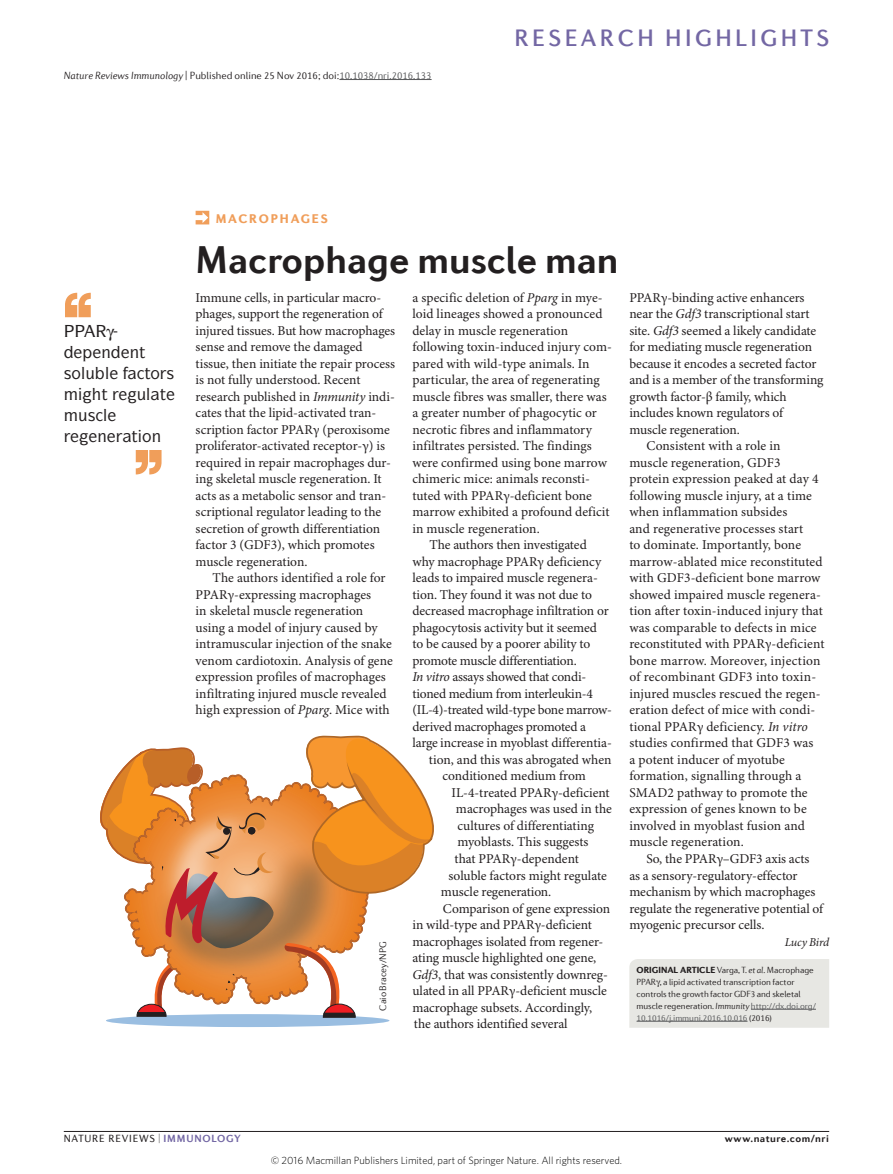
<style>
.page{position:relative;width:893px;height:1174px;background:#fff}
.page>*{position:absolute;margin:0;border:0;box-sizing:border-box;transform-origin:0 0}
.Title{font:700 39px "Diverda Sans Com";color:#231f20}
.t1{font:500 24px "Diverda Sans Com";letter-spacing:.14em;color:#7367a4}
.Pull_quote{font:500 16.5px "ITC Symbol Std";color:#231f20}
.Body_text{font:13.5px/16.5px "Minion Pro";color:#231f20}
.Body_first{font:13.5px/16.5px "Minion Pro";letter-spacing:-.005em;color:#231f20}
.Body_text-2{font:13.5px "Minion Pro";letter-spacing:-.02em;color:#231f20}
.Strapline{font:900 12.75px "Diverda Sans Com";letter-spacing:.14em;color:#f09e5a}
.Author{font:italic 12px "Minion Pro";letter-spacing:-.02em;color:#231f20}
.AOP_line{font:300 10.5px "Diverda Sans Com";color:#231f20}
.t2{font:300 10.5px "Whitney";color:#000}
.t3{font:10.5px "Diverda Sans Com";letter-spacing:.075em;color:#231f20}
.t4{font:700 10.5px "Diverda Sans Com";letter-spacing:.045em;color:#231f20}
.Credit_line{font:300 9.75px "Diverda Sans Com";letter-spacing:-.005em;color:#231f20}
.Info_box_text{font:300 9px/12px "Diverda Sans Com";letter-spacing:-.005em;color:#231f20}
.s1{font-style:italic}
.s2{color:#57585a}
.s3{font-weight:900}
.s4{font-weight:700;color:#7367a4}
</style>
<div class="page">
<hr style="left:64px;top:1131px;width:765px;height:1px;background:#231f20">
<div style="left:106px;top:1014px;width:283px;height:13px;background:#9abee1;border-radius:50%"></div>
<svg style="left:278px;top:782px;width:91px;height:218px;background:#dd975b"></svg>
<svg style="left:285px;top:943px;width:71px;height:75px"></svg>
<svg style="left:100px;top:747px;width:178px;height:270px"></svg>
<svg style="left:300px;top:735px;width:134px;height:159px"></svg>
<svg style="left:136px;top:450px;width:26px;height:24px"></svg>
<svg style="left:65px;top:293px;width:26px;height:24px"></svg>
<svg style="left:196px;top:211px;width:13px;height:13px"></svg>
<hr style="left:339px;top:79px;width:93px;height:1px;background:#57585a">
<div style="left:629px;top:959px;width:200px;height:68px;background:#e7e7e3"></div>
<p class="AOP_line" style="left:64px;top:69px;width:369px"><span class="s1">Nature Reviews Immunology</span> | Published online 25 Nov 2016; doi:<span class="s2">10.1038/nri.2016.133</span></p>
<h2 class="t1" style="left:514px;top:24px;width:316px">RESEARCH HIGHLIGHTS</h2>
<p class="Pull_quote" style="left:101px;top:342px;width:46px">■ ■▼</p>
<p class="Pull_quote" style="left:64px;top:363px;width:47px">▲□●◆ ●</p>
<p class="Pull_quote" style="left:145px;top:363px;width:31px">▼□ ▲</p>
<p class="Pull_quote" style="left:101px;top:384px;width:66px">▼ ◆● ▼</p>
<p class="Pull_quote" style="left:78px;top:405px;width:31px">◆▲ ●</p>
<p class="Pull_quote" style="left:97px;top:426px;width:65px">■ ▼□■</p>
<p class="Strapline" style="left:216px;top:211px;width:113px">MACROPHAGES</p>
<p class="Title" style="left:196px;top:237px;width:424px">Macrophage muscle man</p>
<p class="Body_first" style="left:196px;top:290px;width:201px">Immune cells, in particular macro&shy;phages, support the regeneration of injured tissues. But how macrophages sense and remove the damaged tissue, then initiate the repair process is not fully understood. Recent research published in <span class="s1">Immunity</span> indi&shy;cates that the lipid-activated tran&shy;scription factor PPARγ (peroxisome proliferator-activated receptor-γ) is required in repair macrophages dur&shy;ing skeletal muscle regeneration. It acts as a metabolic sensor and tran&shy;scriptional regulator leading to the secretion of growth differentiation factor 3 (GDF3), which promotes muscle regeneration.</p>
<p class="Body_text" style="left:196px;top:570px;width:199px;text-indent:17px">The authors identified a role for PPARγ-expressing macrophages<br>in skeletal muscle regeneration using a model of injury caused by intramuscular injection of the snake venom cardiotoxin. Analysis of gene expression profiles of macrophages infiltrating injured muscle revealed high expression of <span class="s1">Pparg</span>. Mice with</p>
<p class="Credit_line" style="left:377px;top:1011px;width:71px;rotate:-90deg">Caio Bracey/NPG</p>
<p class="Body_text" style="left:412px;top:290px;width:201px">a specific deletion of <span class="s1">Pparg</span> in mye&shy;loid lineages showed a pronounced delay in muscle regeneration following toxin-induced injury com&shy;pared with wild-type animals. In particular, the area of regenerating muscle fibres was smaller, there was a greater number of phagocytic or necrotic fibres and inflammatory infiltrates persisted. The findings were confirmed using bone marrow chimeric mice: animals reconsti&shy;tuted with PPARγ-deficient bone marrow exhibited a profound deficit in muscle regeneration.</p>
<p class="Body_text" style="left:429px;top:537px;width:159px">The authors then investigated</p>
<p class="Body_text" style="left:412px;top:554px;width:190px">why macrophage PPARγ deficiency</p>
<p class="Body_text" style="left:412px;top:570px;width:187px">leads to impaired muscle regenera-</p>
<p class="Body_text" style="left:412px;top:587px;width:181px">tion. They found it was not due to</p>
<p class="Body_text" style="left:412px;top:603px;width:198px">decreased macrophage infiltration or</p>
<p class="Body_text" style="left:412px;top:620px;width:186px">phagocytosis activity but it seemed</p>
<p class="Body_text" style="left:412px;top:636px;width:179px">to be caused by a poorer ability to</p>
<p class="Body_text-2" style="left:412px;top:652px;width:166px">promote muscle differentiation.</p>
<p class="Body_text-2" style="left:412px;top:669px;width:175px"><span class="s1">In vitro</span> assays showed that condi-</p>
<p class="Body_text" style="left:412px;top:686px;width:182px">tioned medium from interleukin-4</p>
<p class="Body_text-2" style="left:412px;top:702px;width:199px">(IL-4)-treated wild-type bone marrow-</p>
<p class="Body_text-2" style="left:412px;top:718px;width:175px">derived macrophages promoted a</p>
<p class="Body_text" style="left:412px;top:735px;width:201px">large increase in myoblast differentia-</p>
<p class="Body_text" style="left:429px;top:752px;width:184px">tion, and this was abrogated when</p>
<p class="Body_text" style="left:442px;top:768px;width:145px">conditioned medium from</p>
<p class="Body_text" style="left:451px;top:785px;width:160px">IL-4-treated PPARγ-deficient</p>
<p class="Body_text" style="left:456px;top:801px;width:157px">macrophages was used in the</p>
<p class="Body_text" style="left:457px;top:818px;width:138px">cultures of differentiating</p>
<p class="Body_text" style="left:457px;top:834px;width:132px">myoblasts. This suggests</p>
<p class="Body_text" style="left:454px;top:851px;width:126px">that PPARγ-dependent</p>
<p class="Body_text" style="left:448px;top:867px;width:160px">soluble factors might regulate</p>
<p class="Body_text" style="left:441px;top:884px;width:112px">muscle regeneration.</p>
<p class="Body_text" style="left:412px;top:900px;width:199px;text-indent:31px">Comparison of gene expression in wild-type and PPARγ-deficient macrophages isolated from regener&shy;ating muscle highlighted one gene, <span class="s1">Gdf3</span>, that was consistently downreg&shy;ulated in all PPARγ-deficient muscle macrophage subsets. Accordingly, the authors identified several</p>
<p class="Body_text" style="left:629px;top:290px;width:196px">PPARγ-binding active enhancers near the <span class="s1">Gdf3</span> transcriptional start site. <span class="s1">Gdf3</span> seemed a likely candidate for mediating muscle regeneration because it encodes a secreted factor and is a member of the transforming growth factor-β family, which includes known regulators of muscle regeneration.</p>
<p class="Body_text" style="left:629px;top:438px;width:197px;text-indent:17px">Consistent with a role in<br>muscle regeneration, GDF3<br>protein expression peaked at day 4 following muscle injury, at a time when inflammation subsides<br>and regenerative processes start<br>to dominate. Importantly, bone marrow-ablated mice reconstituted with GDF3-deficient bone marrow showed impaired muscle regenera&shy;tion after toxin-induced injury that was comparable to defects in mice reconstituted with PPARγ-deficient bone marrow. Moreover, injection of recombinant GDF3 into toxin&shy;injured muscles rescued the regen&shy;eration defect of mice with condi&shy;tional PPARγ deficiency. <span class="s1">In vitro </span>studies confirmed that GDF3 was<br>a potent inducer of myotube formation, signalling through a<br>SMAD2 pathway to promote the expression of genes known to be involved in myoblast fusion and muscle regeneration.</p>
<p class="Body_text" style="left:629px;top:851px;width:195px;text-indent:17px">So, the PPARγ–GDF3 axis acts as a sensory-regulatory-effector mechanism by which macrophages regulate the regenerative potential of myogenic precursor cells.</p>
<p class="Author" style="left:785px;top:934px;width:46px">Lucy Bird</p>
<p class="Info_box_text" style="left:637px;top:963px;width:181px"><span class="s3">ORIGINAL ARTICLE</span> Varga, T. <span class="s1">et al</span>. Macrophage PPAR , a lipid activated transcription factor controls the growth factor GDF3 and skeletal muscle regeneration. <span class="s1">Immunity</span> <span class="s2">http://dx.doi.org/ 10.1016/j.immuni.2016.10.016</span> (2016)</p>
<p class="t3" style="left:64px;top:1132px;width:179px">NATURE REVIEWS | <span class="s4">IMMUNOLOGY</span></p>
<p class="t4" style="left:725px;top:1132px;width:106px">www.nature.com/nri</p>
<p class="t2" style="left:271px;top:1153px;width:353px">© 2016 Macmillan Publishers Limited, part of Springer Nature. All rights reserved.</p>
</div>
